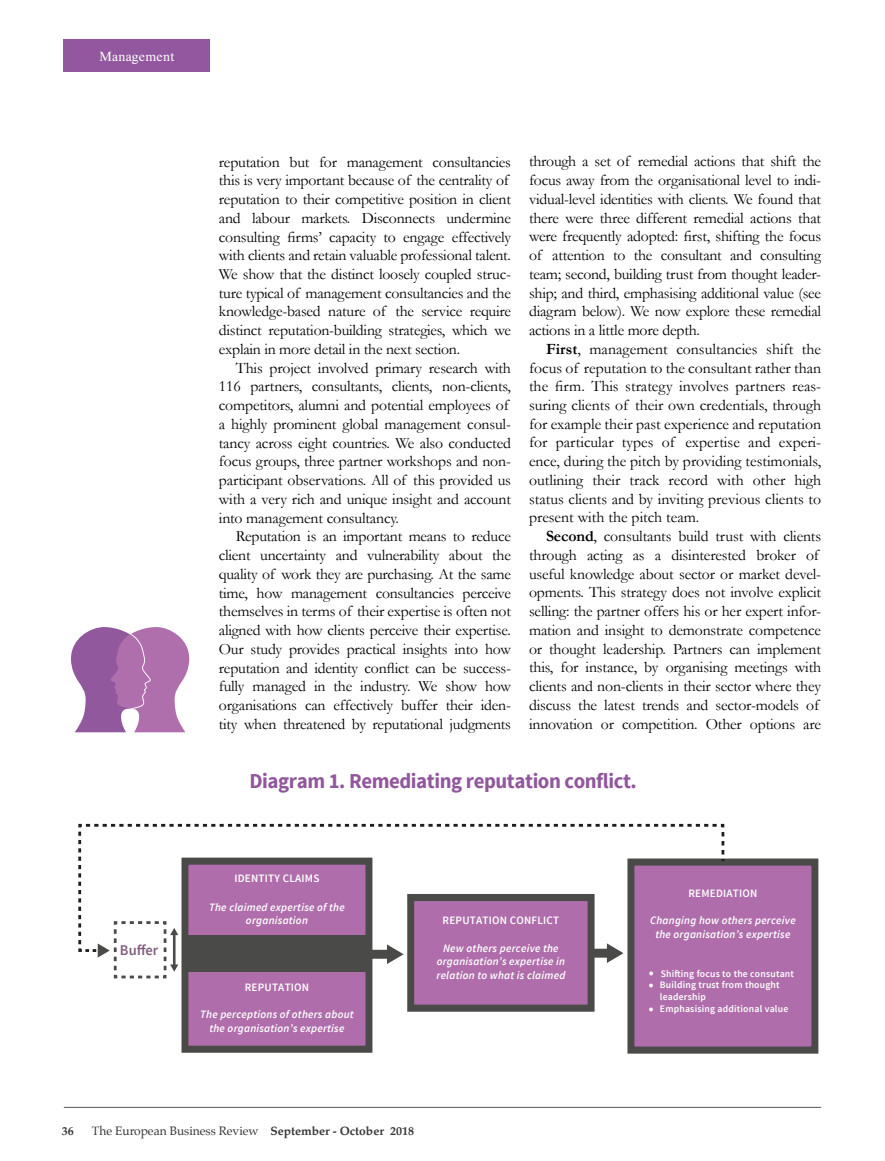
<style>
.page{position:relative;width:885px;height:1161px;background:#fff}
.page>*{position:absolute;margin:0;border:0;box-sizing:border-box;transform-origin:0 0}
.t1{font:700 21.15px "Source Sans Pro";letter-spacing:-.02em;color:#91579d}
.t2{font:15.75px/18.8px "Garamond";letter-spacing:-.01em;color:#000}
.t3{font:600 14.85px "Source Sans Pro";color:#825c80}
.t4{font:500 13.5px "Magazine MF";letter-spacing:.02em;color:#fff}
.t5{font:12px "Palatino";color:#373636}
.t6{font:700 12px "Palatino";color:#373636}
.t7{font:italic 600 11.25px/13.6px "Source Sans Pro";letter-spacing:.02em;color:#fff;text-align:center}
.t8{font:600 11.25px "Source Sans Pro";letter-spacing:.02em;color:#fff}
.t9{font:600 9.9px/11.9px "Source Sans Pro";letter-spacing:.02em;color:#fff}
.s1{font-weight:700}
</style>
<div class="page">
<hr style="left:64px;top:1107px;width:757px;height:1px;background:#575756">
<div style="left:185px;top:861px;width:184px;height:188px;background:#af6dab"></div>
<div style="left:181px;top:858px;width:191px;height:195px;border:7px solid #4a4a49"></div>
<div style="left:410px;top:897px;width:181px;height:111px;background:#af6dab"></div>
<div style="left:407px;top:894px;width:187px;height:118px;border:7px solid #4a4a49"></div>
<div style="left:631px;top:862px;width:183px;height:188px;background:#af6dab"></div>
<div style="left:627px;top:858px;width:191px;height:195px;border:7px solid #4a4a49"></div>
<svg style="left:78px;top:823px;width:647px;height:164px"></svg>
<svg style="left:649px;top:1007px;width:4px;height:4px"></svg>
<div style="left:173px;top:932px;width:2px;height:33px;border:1px solid #4a4a49"></div>
<div style="left:187px;top:935px;width:184px;height:37px;background:#4a4a49"></div>
<svg style="left:71px;top:627px;width:118px;height:105px"></svg>
<div style="left:64px;top:39px;width:146px;height:32px;background:#92579e"></div>
<p class="t4" style="left:99px;top:48px;width:76px">Management</p>
<p class="t3" style="left:120px;top:941px;width:40px">Buffer</p>
<p class="t2" style="left:219px;top:152px;width:293px">reputation but for management consultancies this is very important because of the centrality of reputation to their competitive position in client and labour markets. Disconnects undermine consulting firms’ capacity to engage effectively with clients and retain valuable professional talent.<br>We show that the distinct loosely coupled struc&shy;ture typical of management consultancies and the knowledge-based nature of the service require distinct reputation-building strategies, which we explain in more detail in the next section.</p>
<p class="t2" style="left:219px;top:358px;width:293px;text-indent:17px">This project involved primary research with 116 partners, consultants, clients, non-clients, competitors, alumni and potential employees of a highly prominent global management consul&shy;tancy across eight countries. We also conducted focus groups, three partner workshops and non&shy;participant observations. All of this provided us with a very rich and unique insight and account into management consultancy.</p>
<p class="t2" style="left:219px;top:527px;width:293px;text-align:justify;text-indent:17px">Reputation is an important means to reduce client uncertainty and vulnerability about the quality of work they are purchasing. At the same time, how management consultancies perceive themselves in terms of their expertise is often not aligned with how clients perceive their expertise.<br>Our study provides practical insights into how reputation and identity conflict can be success&shy;fully managed in the industry. We show how organisations can effectively buffer their iden&shy;tity when threatened by reputational judgments</p>
<p class="t2" style="left:529px;top:152px;width:293px;text-align:justify">through a set of remedial actions that shift the focus away from the organisational level to indi&shy;vidual-level identities with clients. We found that there were three different remedial actions that were frequently adopted: first, shifting the focus of attention to the consultant and consulting team; second, building trust from thought leader&shy;ship; and third, emphasising additional value (see diagram below). We now explore these remedial actions in a little more depth.</p>
<p class="t2" style="left:529px;top:339px;width:293px;text-align:justify;text-indent:17px"><span class="s1">First</span>, management consultancies shift the focus of reputation to the consultant rather than the firm. This strategy involves partners reas&shy;suring clients of their own credentials, through for example their past experience and reputation for particular types of expertise and experi&shy;ence, during the pitch by providing testimonials, outlining their track record with other high status clients and by inviting previous clients to present with the pitch team.</p>
<p class="t2" style="left:529px;top:527px;width:293px;text-indent:17px"><span class="s1">Second</span>, consultants build trust with clients through acting as a disinterested broker of useful knowledge about sector or market devel&shy;opments. This strategy does not involve explicit selling: the partner offers his or her expert infor&shy;mation and insight to demonstrate competence or thought leadership. Partners can implement this, for instance, by organising meetings with clients and non-clients in their sector where they discuss the latest trends and sector-models of innovation or competition. Other options are</p>
<h1 class="t1" style="left:249px;top:768px;width:389px">Diagram 1. Remediating reputation conflict.</h1>
<p class="t8" style="left:234px;top:871px;width:86px">IDENTITY CLAIMS</p>
<p class="t7" style="left:209px;top:900px;width:137px">The claimed expertise of the organisation</p>
<p class="t8" style="left:245px;top:980px;width:66px">REPUTATION</p>
<p class="t7" style="left:200px;top:1007px;width:155px">The perceptions of others about the organisation’s expertise</p>
<p class="t8" style="left:442px;top:913px;width:118px">REPUTATION CONFLICT</p>
<p class="t7" style="left:436px;top:941px;width:130px">New others perceive the organisation’s expertise in relation to what is claimed</p>
<p class="t8" style="left:688px;top:886px;width:71px">REMEDIATION</p>
<p class="t7" style="left:650px;top:913px;width:147px">Changing how others perceive the organisation’s expertise</p>
<p class="t9" style="left:660px;top:967px;width:135px">Shifting focus to the consutant<br>Building trust from thought leadership<br>Emphasising additional value</p>
<p class="t6" style="left:62px;top:1120px;width:13px">36</p>
<p class="t5" style="left:92px;top:1120px;width:323px">The European Business Review <span class="s1">September - October 2018</span></p>
</div>
